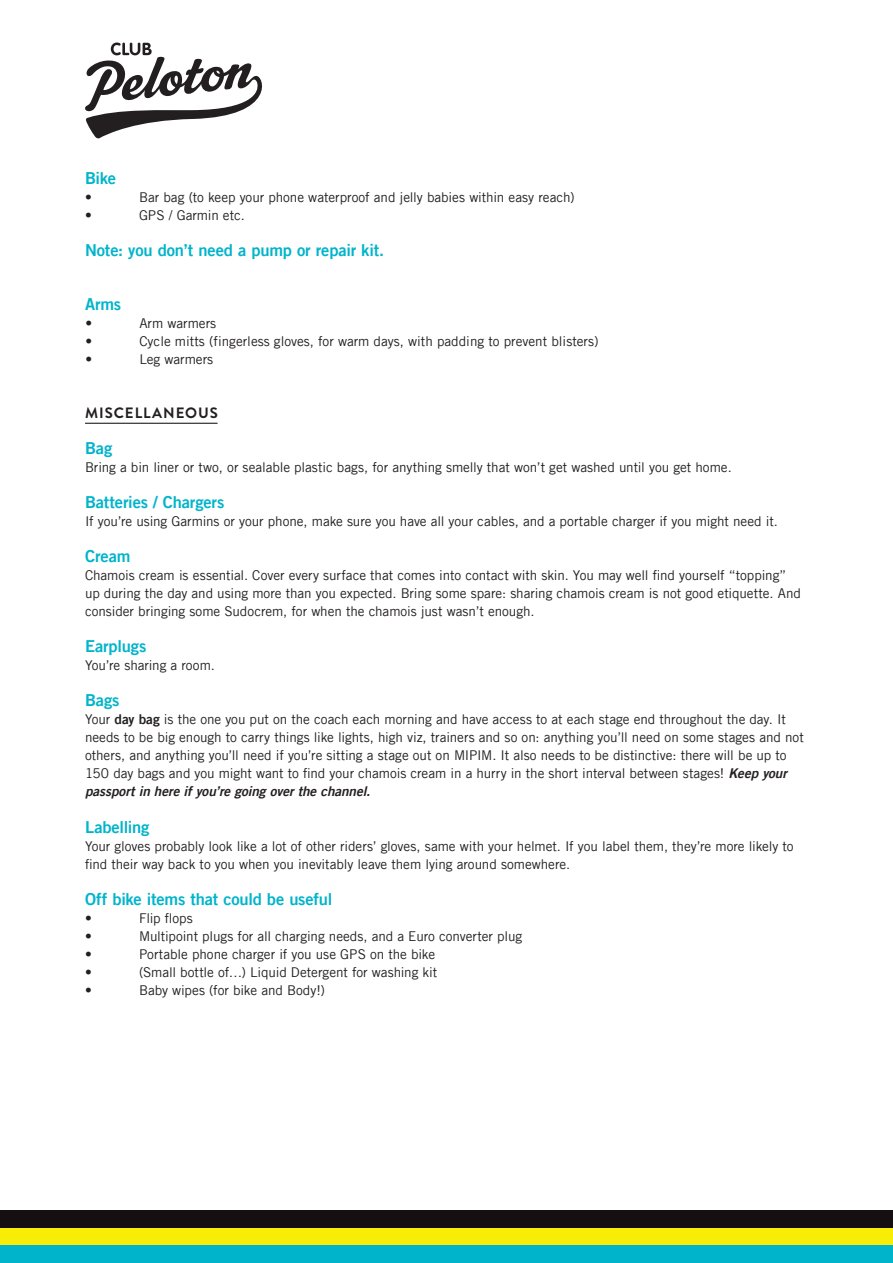
<style>
.page{position:relative;width:893px;height:1263px;background:#fff}
.page>*{position:absolute;margin:0;border:0;box-sizing:border-box;transform-origin:0 0}
.t1{font:16.5px "Trade Gothic LT Bold Two";letter-spacing:-.01em;color:#00b4cb}
.t2{font:700 15px "Brandon Grotesque";letter-spacing:.06em;color:#231f20}
.t3{font:13.5px/18px "Trade Gothic LT";letter-spacing:-.005em;color:#231f20}
.t4{font:italic 13.5px "Trade Gothic LT Bold Two";letter-spacing:-.005em;color:#231f20}
.s1{font-family:"Trade Gothic LT Bold Two"}
.s2{font-family:"Trade Gothic LT Bold Two";font-style:italic}
</style>
<div class="page">
<div style="left:0;top:1245px;width:893px;height:18px;background:#00b4cb"></div>
<div style="left:0;top:1227px;width:893px;height:18px;background:#f7ed07"></div>
<div style="left:0;top:1210px;width:893px;height:17px;background:#160f11"></div>
<svg style="left:85px;top:43px;width:177px;height:96px"></svg>
<hr style="left:85px;top:423px;width:133px;height:1px;background:#231f20">
<p class="t1" style="left:85px;top:168px;width:33px">Bike</p>
<p class="t3" style="left:85px;top:188px;width:8px">•</p>
<p class="t3" style="left:139px;top:188px;width:437px">Bar bag (to keep your phone waterproof and jelly babies within easy reach)</p>
<p class="t3" style="left:85px;top:206px;width:8px">•</p>
<p class="t3" style="left:139px;top:206px;width:107px">GPS / Garmin etc.</p>
<p class="t1" style="left:85px;top:240px;width:301px">Note: you don’t need a pump or repair kit.</p>
<p class="t1" style="left:85px;top:294px;width:38px">Arms</p>
<p class="t3" style="left:85px;top:314px;width:8px">•</p>
<p class="t3" style="left:139px;top:314px;width:78px">Arm warmers</p>
<p class="t3" style="left:85px;top:332px;width:8px">•</p>
<p class="t3" style="left:139px;top:332px;width:461px">Cycle mitts (fingerless gloves, for warm days, with padding to prevent blisters)</p>
<p class="t3" style="left:85px;top:350px;width:8px">•</p>
<p class="t3" style="left:139px;top:350px;width:75px">Leg warmers</p>
<p class="t2" style="left:85px;top:403px;width:134px">MISCELLANEOUS</p>
<p class="t1" style="left:85px;top:438px;width:29px">Bag</p>
<p class="t3" style="left:85px;top:458px;width:648px">Bring a bin liner or two, or sealable plastic bags, for anything smelly that won’t get washed until you get home.</p>
<p class="t1" style="left:85px;top:492px;width:141px">Batteries / Chargers</p>
<p class="t3" style="left:85px;top:512px;width:694px">If you’re using Garmins or your phone, make sure you have all your cables, and a portable charger if you might need it.</p>
<p class="t1" style="left:85px;top:546px;width:47px">Cream</p>
<p class="t3" style="left:85px;top:566px;width:717px">Chamois cream is essential. Cover every surface that comes into contact with skin. You may well find yourself “topping” up during the day and using more than you expected. Bring some spare: sharing chamois cream is not good etiquette. And consider bringing some Sudocrem, for when the chamois just wasn’t enough.</p>
<p class="t1" style="left:85px;top:636px;width:63px">Earplugs</p>
<p class="t3" style="left:85px;top:656px;width:131px">You’re sharing a room.</p>
<p class="t1" style="left:85px;top:690px;width:36px">Bags</p>
<p class="t3" style="left:85px;top:710px;width:720px">Your <span class="s1">day bag</span> is the one you put on the coach each morning and have access to at each stage end throughout the day. It needs to be big enough to carry things like lights, high viz, trainers and so on: anything you’ll need on some stages and not others, and anything you’ll need if you’re sitting a stage out on MIPIM. It also needs to be distinctive: there will be up to 150 day bags and you might want to find your chamois cream in a hurry in the short interval between stages! <span class="s2">Keep your</span></p>
<p class="t4" style="left:85px;top:783px;width:287px">passport in here if you’re going over the channel.</p>
<p class="t1" style="left:85px;top:816px;width:66px">Labelling</p>
<p class="t3" style="left:85px;top:836px;width:710px">Your gloves probably look like a lot of other riders’ gloves, same with your helmet. If you label them, they’re more likely to find their way back to you when you inevitably leave them lying around somewhere.</p>
<p class="t1" style="left:85px;top:888px;width:249px">Off bike items that could be useful</p>
<p class="t3" style="left:85px;top:908px;width:8px">•</p>
<p class="t3" style="left:139px;top:908px;width:55px">Flip flops</p>
<p class="t3" style="left:85px;top:926px;width:8px">•</p>
<p class="t3" style="left:139px;top:926px;width:385px">Multipoint plugs for all charging needs, and a Euro converter plug</p>
<p class="t3" style="left:85px;top:944px;width:8px">•</p>
<p class="t3" style="left:139px;top:944px;width:298px">Portable phone charger if you use GPS on the bike</p>
<p class="t3" style="left:85px;top:962px;width:8px">•</p>
<p class="t3" style="left:139px;top:962px;width:300px">(Small bottle of…) Liquid Detergent for washing kit</p>
<p class="t3" style="left:85px;top:980px;width:8px">•</p>
<p class="t3" style="left:139px;top:980px;width:188px">Baby wipes (for bike and Body!)</p>
</div>
